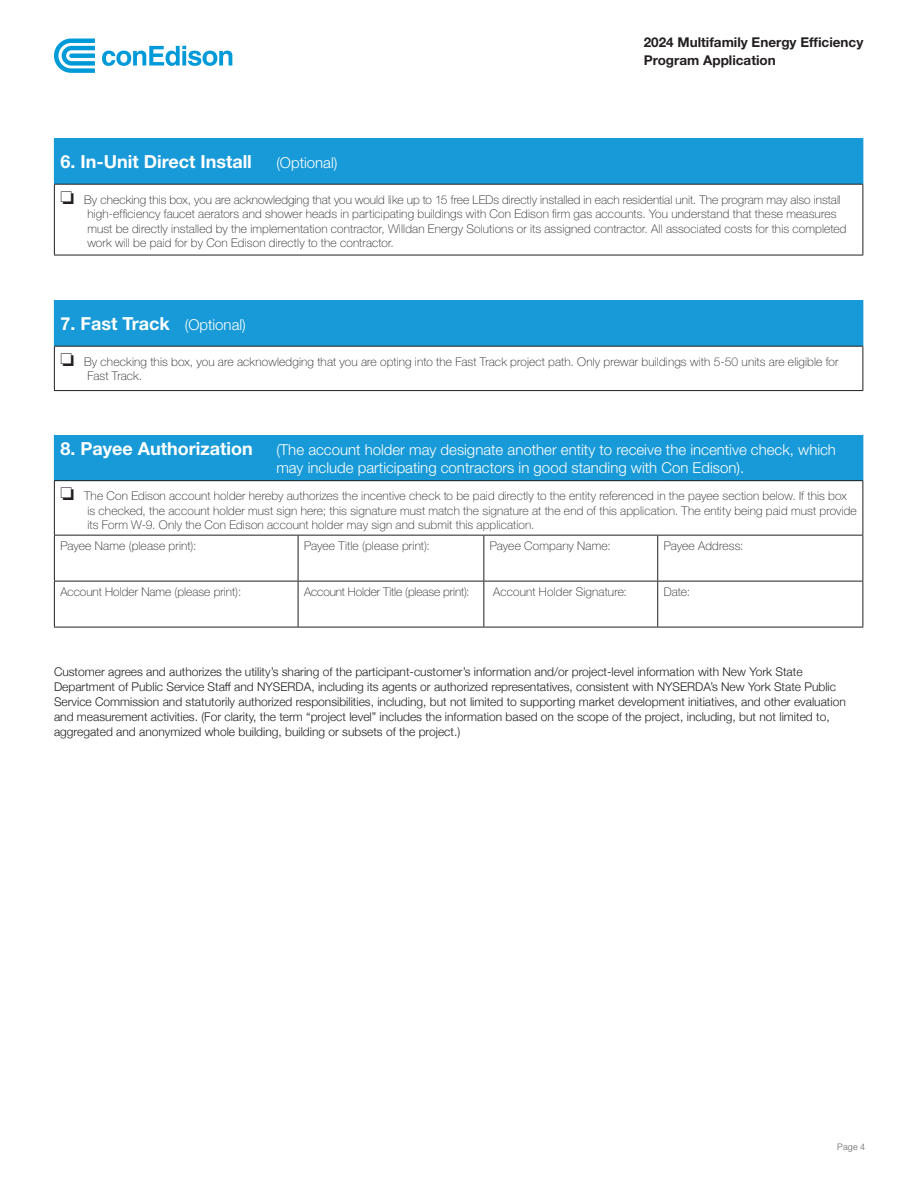
<style>
.page{position:relative;width:918px;height:1188px;background:#fff}
.page>*{position:absolute;margin:0;border:0;box-sizing:border-box;transform-origin:0 0}
.t1{font:700 18px "Helvetica Neue LT Std";color:#fff}
.t2{font:300 15px/18px "Helvetica Neue LT Std";color:#fff}
.t3{font:700 13.5px/18px "Helvetica Neue LT Std";color:#231f20}
.t4{font:100 12px/14.4px "Helvetica Neue LT Std";letter-spacing:.01em;color:#231f20}
.t5{font:300 12px/15px "Helvetica Neue";color:#231f20}
.t6{font:300 9px "Helvetica Neue LT Std";color:#636366}
.s1{font-weight:300;font-size:15px}
</style>
<div class="page">
<svg style="left:102px;top:46px;width:130px;height:20px"></svg>
<svg style="left:54px;top:39px;width:41px;height:34px"></svg>
<div style="left:54px;top:138px;width:809px;height:46px;background:#179ad7"></div>
<hr style="left:54px;top:184px;width:809px;height:1px;background:#231f20">
<hr style="left:54px;top:185px;width:1px;height:70px;background:#231f20">
<hr style="left:862px;top:185px;width:1px;height:70px;background:#231f20">
<hr style="left:54px;top:255px;width:809px;height:1px;background:#231f20">
<div style="left:54px;top:300px;width:809px;height:46px;background:#179ad7"></div>
<hr style="left:54px;top:346px;width:809px;height:1px;background:#231f20">
<hr style="left:54px;top:347px;width:1px;height:43px;background:#231f20">
<hr style="left:862px;top:347px;width:1px;height:43px;background:#231f20">
<hr style="left:54px;top:390px;width:809px;height:1px;background:#231f20">
<div style="left:54px;top:435px;width:809px;height:46px;background:#179ad7"></div>
<hr style="left:54px;top:481px;width:1px;height:54px;background:#231f20">
<hr style="left:862px;top:481px;width:1px;height:54px;background:#231f20">
<hr style="left:54px;top:535px;width:244px;height:1px;background:#231f20">
<hr style="left:54px;top:536px;width:1px;height:45px;background:#231f20">
<hr style="left:298px;top:535px;width:186px;height:1px;background:#231f20">
<hr style="left:298px;top:536px;width:1px;height:45px;background:#231f20">
<hr style="left:484px;top:535px;width:174px;height:1px;background:#231f20">
<hr style="left:483px;top:536px;width:1px;height:45px;background:#231f20">
<hr style="left:658px;top:535px;width:205px;height:1px;background:#231f20">
<hr style="left:657px;top:536px;width:1px;height:45px;background:#231f20">
<hr style="left:862px;top:536px;width:1px;height:45px;background:#231f20">
<hr style="left:54px;top:581px;width:244px;height:1px;background:#231f20">
<hr style="left:54px;top:581px;width:1px;height:46px;background:#231f20">
<hr style="left:298px;top:581px;width:186px;height:1px;background:#231f20">
<hr style="left:298px;top:581px;width:1px;height:46px;background:#231f20">
<hr style="left:484px;top:581px;width:174px;height:1px;background:#231f20">
<hr style="left:483px;top:581px;width:1px;height:46px;background:#231f20">
<hr style="left:658px;top:581px;width:205px;height:1px;background:#231f20">
<hr style="left:657px;top:581px;width:1px;height:46px;background:#231f20">
<hr style="left:862px;top:581px;width:1px;height:46px;background:#231f20">
<hr style="left:54px;top:627px;width:244px;height:1px;background:#231f20">
<hr style="left:298px;top:627px;width:186px;height:1px;background:#231f20">
<hr style="left:484px;top:627px;width:174px;height:1px;background:#231f20">
<hr style="left:658px;top:627px;width:205px;height:1px;background:#231f20">
<hr style="left:54px;top:480px;width:244px;height:1px;background:#231f20">
<hr style="left:298px;top:480px;width:186px;height:1px;background:#231f20">
<hr style="left:484px;top:480px;width:174px;height:1px;background:#231f20">
<hr style="left:658px;top:480px;width:205px;height:1px;background:#231f20">
<p class="t3" style="left:644px;top:33px;width:221px">2024 Multifamily Energy Efficiency<br>Program Application</p>
<h1 class="t1" style="left:60px;top:150px;width:193px">6. In-Unit Direct Install</h1>
<p class="t2" style="left:276px;top:153px;width:63px">(Optional)</p>
<p class="t4" style="left:87px;top:192px;width:761px;text-indent:-27px">□ By checking this box, you are acknowledging that you would like up to 15 free LEDs directly installed in each residential unit. The program may also install high-efficiency faucet aerators and shower heads in participating buildings with Con Edison firm gas accounts. You understand that these measures must be directly installed by the implementation contractor, Willdan Energy Solutions or its assigned contractor. All associated costs for this completed work will be paid for by Con Edison directly to the contractor.</p>
<h1 class="t1" style="left:60px;top:312px;width:187px">7. Fast Track <span class="s1">(Optional)</span></h1>
<p class="t4" style="left:87px;top:354px;width:753px;text-indent:-27px">□ By checking this box, you are acknowledging that you are opting into the Fast Track project path. Only prewar buildings with 5-50 units are eligible for<br>Fast Track.</p>
<h1 class="t1" style="left:60px;top:438px;width:194px">8. Payee Authorization</h1>
<p class="t2" style="left:276px;top:440px;width:561px">(The account holder may designate another entity to receive the incentive check, which may include participating contractors in good standing with Con Edison).</p>
<p class="t4" style="left:87px;top:489px;width:771px;text-indent:-27px">□ The Con Edison account holder hereby authorizes the incentive check to be paid directly to the entity referenced in the payee section below. If this box is checked, the account holder must sign here; this signature must match the signature at the end of this application. The entity being paid must provide its Form W-9. Only the Con Edison account holder may sign and submit this application.</p>
<p class="t4" style="left:60px;top:538px;width:137px">Payee Name (please print):</p>
<p class="t4" style="left:304px;top:538px;width:127px">Payee Title (please print):</p>
<p class="t4" style="left:490px;top:538px;width:122px">Payee Company Name:</p>
<p class="t4" style="left:664px;top:538px;width:81px">Payee Address:</p>
<p class="t4" style="left:60px;top:584px;width:182px">Account Holder Name (please print):</p>
<p class="t4" style="left:304px;top:584px;width:167px">Account Holder Title (please print):</p>
<p class="t4" style="left:493px;top:584px;width:135px">Account Holder Signature:</p>
<p class="t4" style="left:664px;top:584px;width:28px">Date:</p>
<p class="t5" style="left:54px;top:663px;width:793px">Customer agrees and authorizes the utility’s sharing of the participant-customer’s information and/or project-level information with New York State Department of Public Service Staff and NYSERDA, including its agents or authorized representatives, consistent with NYSERDA’s New York State Public Service Commission and statutorily authorized responsibilities, including, but not limited to supporting market development initiatives, and other evaluation and measurement activities. (For clarity, the term “project level” includes the information based on the scope of the project, including, but not limited to, aggregated and anonymized whole building, building or subsets of the project.)</p>
<p class="t6" style="left:837px;top:1141px;width:29px">Page 4</p>
</div>
